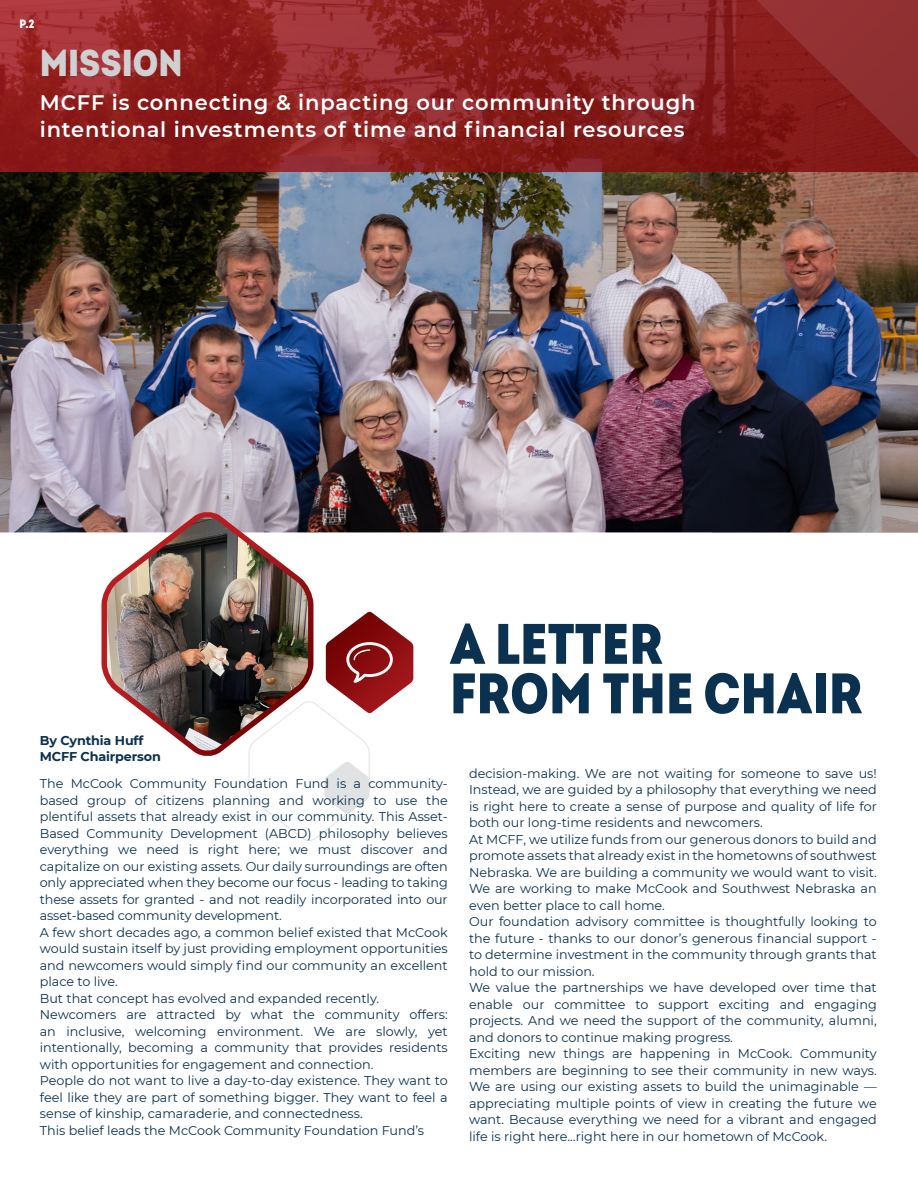
<style>
.page{position:relative;width:918px;height:1188px;background:#fff}
.page>*{position:absolute;margin:0;border:0;box-sizing:border-box;transform-origin:0 0}
.t1{font:57px "Intro Demo Cond Black CAPS";color:#0a314f}
.t2{font:37.5px "Intro Demo Cond Black CAPS";color:#cfd0d1}
.t3{font:600 21px/27px "Montserrat";letter-spacing:.04em;color:#fff}
.t4{font:12.75px/16.5px "Montserrat";color:#0a314f;text-align:justify}
.t5{font:700 12.75px "Montserrat";letter-spacing:-.01em;color:#0a314f}
.t6{font:12px "Intro Demo Cond Black CAPS";color:#fff}
</style>
<div class="page">
<img style="left:0;top:172px;width:918px;height:360px">
<svg style="left:0;top:0;width:918px;height:172px;background:#8d2222"></svg>
<img style="left:99px;top:506px;width:217px;height:250px">
<svg style="left:248px;top:612px;width:165px;height:229px"></svg>
<p class="t6" style="left:19px;top:17px;width:17px">P.2</p>
<p class="t2" style="left:40px;top:39px;width:144px">MISSION</p>
<p class="t3" style="left:40px;top:89px;width:657px">MCFF is connecting &amp; inpacting our community through intentional investments of time and financial resources</p>
<p class="t1" style="left:450px;top:607px;width:72px">A LETTE</p>
<p class="t1" style="left:629px;top:607px;width:35px">R</p>
<p class="t1" style="left:450px;top:657px;width:414px">FROM THE CHAIR</p>
<p class="t5" style="left:40px;top:731px;width:105px">By Cynthia Huff</p>
<p class="t5" style="left:40px;top:748px;width:123px">MCFF Chairperson</p>
<p class="t4" style="left:40px;top:775px;width:410px">The McCook Community Foundation Fund is a community&shy;based group of citizens planning and working to use the plentiful assets that already exist in our community. This Asset-Based Community Development (ABCD) philosophy believes everything we need is right here; we must discover and capitalize on our existing assets. Our daily surroundings are often only appreciated when they become our focus - leading to taking these assets for granted - and not readily incorporated into our asset-based community development.</p>
<p class="t4" style="left:40px;top:924px;width:410px">A few short decades ago, a common belief existed that McCook would sustain itself by just providing employment opportunities and newcomers would simply find our community an excellent place to live.</p>
<p class="t4" style="left:40px;top:990px;width:341px">But that concept has evolved and expanded recently.</p>
<p class="t4" style="left:40px;top:1006px;width:410px">Newcomers are attracted by what the community offers: an inclusive, welcoming environment. We are slowly, yet intentionally, becoming a community that provides residents with opportunities for engagement and connection.</p>
<p class="t4" style="left:40px;top:1072px;width:410px">People do not want to live a day-to-day existence. They want to feel like they are part of something bigger. They want to feel a sense of kinship, camaraderie, and connectedness.</p>
<p class="t4" style="left:40px;top:1122px;width:386px">This belief leads the McCook Community Foundation Fund’s</p>
<p class="t4" style="left:469px;top:765px;width:409px">decision-making. We are not waiting for someone to save us!<br>Instead, we are guided by a philosophy that everything we need is right here to create a sense of purpose and quality of life for both our long-time residents and newcomers.</p>
<p class="t4" style="left:469px;top:831px;width:409px">At MCFF, we utilize funds from our generous donors to build and promote assets that already exist in the hometowns of southwest Nebraska. We are building a community we would want to visit.<br>We are working to make McCook and Southwest Nebraska an even better place to call home.</p>
<p class="t4" style="left:469px;top:913px;width:409px">Our foundation advisory committee is thoughtfully looking to the future - thanks to our donor’s generous financial support - to determine investment in the community through grants that hold to our mission.</p>
<p class="t4" style="left:469px;top:979px;width:409px">We value the partnerships we have developed over time that enable our committee to support exciting and engaging projects. And we need the support of the community, alumni, and donors to continue making progress.</p>
<p class="t4" style="left:469px;top:1045px;width:409px">Exciting new things are happening in McCook. Community members are beginning to see their community in new ways.<br>We are using our existing assets to build the unimaginable — appreciating multiple points of view in creating the future we want. Because everything we need for a vibrant and engaged life is right here…right here in our hometown of McCook.</p>
</div>
